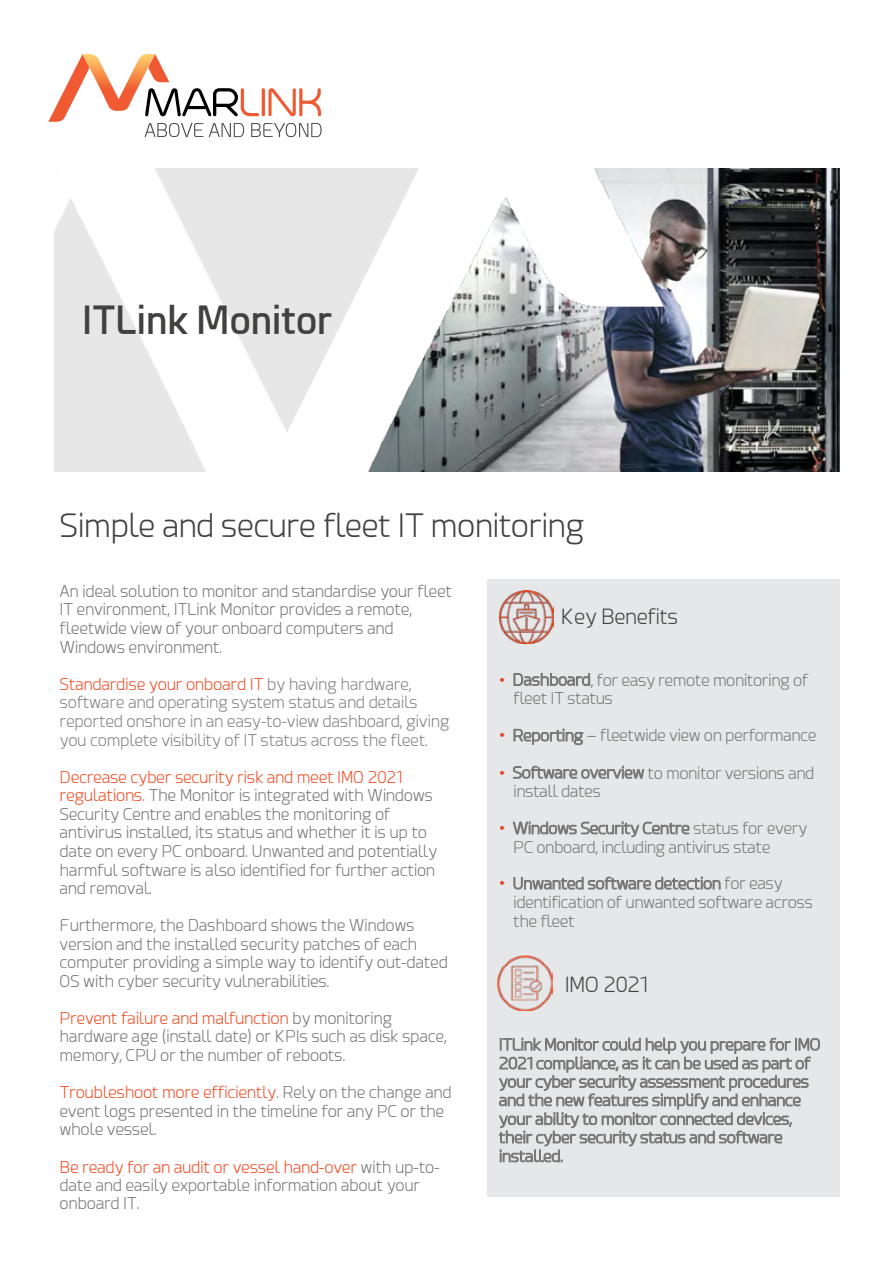
<style>
.page{position:relative;width:893px;height:1263px;background:#fff}
.page>*{position:absolute;margin:0;border:0;box-sizing:border-box;transform-origin:0 0}
.t1{font:600 38.4px "Esphimere";color:#414140}
.t2{font:300 31.8px "Esphimere";color:#414140}
.t3{font:300 20.7px "Esphimere";color:#414140}
.t4{font:300 16.05px/18.6px "Esphimere";letter-spacing:.005em;color:#777776}
.t5{font:300 16.05px/18.6px "Esphimere";letter-spacing:.005em;color:#808284}
.t6{font:300 15.75px/18.6px "Esphimere";letter-spacing:-.005em;color:#777776}
.s1{color:#f04c24}
.s2{color:#808284}
.s3{color:#de472b}
.s4{font-size:15.75px}
.s5{font-size:16.05px;color:#de472b}
.s6{font-size:16.05px}
</style>
<div class="page">
<div style="left:487px;top:579px;width:353px;height:618px;background:#e6e7e8"></div>
<img style="left:678px;top:168px;width:161px;height:303px">
<img style="left:54px;top:168px;width:624px;height:303px">
<img style="left:499px;top:590px;width:54px;height:54px">
<img style="left:498px;top:955px;width:55px;height:55px">
<svg style="left:48px;top:54px;width:274px;height:83px"></svg>
<h1 class="t1" style="left:82px;top:296px;width:251px">ITLink Monitor</h1>
<h2 class="t2" style="left:60px;top:508px;width:526px">Simple and secure fleet IT monitoring</h2>
<p class="t4" style="left:60px;top:582px;width:394px">An ideal solution to monitor and standardise your fleet IT environment, ITLink Monitor provides a remote, fleetwide view of your onboard computers and Windows environment.</p>
<p class="t5" style="left:60px;top:675px;width:391px"><span class="s1">Standardise your onboard IT</span> by having hardware, software and operating system status and details reported onshore in an easy-to-view dashboard, giving you complete visibility of IT status across the fleet.</p>
<p class="t4" style="left:60px;top:768px;width:379px"><span class="s1">Decrease cyber security risk and meet IMO 2021 regulations</span><span class="s2">.</span> The Monitor is integrated with Windows Security Centre and enables the monitoring of antivirus installed, its status and whether it is up to date on every PC onboard. Unwanted and potentially harmful software is also identified for further action and removal.</p>
<p class="t4" style="left:60px;top:916px;width:389px">Furthermore, the Dashboard shows the Windows version and the installed security patches of each computer providing a simple way to identify out-dated OS with cyber security vulnerabilities.</p>
<p class="t4" style="left:60px;top:1009px;width:389px"><span class="s1">Prevent failure and malfunction</span> by monitoring hardware age (install date) or KPIs such as disk space, memory, CPU or the number of reboots.</p>
<p class="t4" style="left:60px;top:1083px;width:393px"><span class="s1">Troubleshoot more efficiently</span><span class="s2">.</span> Rely on the change and event logs presented in the timeline for any PC or the whole vessel.</p>
<p class="t4" style="left:60px;top:1158px;width:381px"><span class="s1">Be ready for an audit or vessel hand-over</span> with up-to&shy;date and easily exportable information about your onboard IT.</p>
<p class="t3" style="left:561px;top:605px;width:118px">Key Benefits</p>
<p class="t4" style="left:514px;top:671px;width:296px;text-indent:-14px"><span class="s3">•</span> <span class="s4">Dashboard</span>, for easy remote monitoring of fleet IT status</p>
<p class="t4" style="left:499px;top:726px;width:319px"><span class="s3">•</span> <span class="s4">Reporting</span> – fleetwide view on performance</p>
<p class="t4" style="left:514px;top:764px;width:302px;text-indent:-15px"><span class="s3">•</span> <span class="s4">Software overview</span> to monitor versions and install dates</p>
<p class="t6" style="left:499px;top:819px;width:310px"><span class="s5">•</span> Windows Security Centre <span class="s6">status for every</span></p>
<p class="t4" style="left:513px;top:838px;width:258px">PC onboard, including antivirus state</p>
<p class="t6" style="left:499px;top:874px;width:285px"><span class="s5">•</span> Unwanted software detection <span class="s6">for easy</span></p>
<p class="t4" style="left:514px;top:893px;width:301px">identification of unwanted software across the fleet</p>
<p class="t3" style="left:565px;top:973px;width:84px">IMO 2021</p>
<p class="t6" style="left:499px;top:1035px;width:323px">ITLink Monitor could help you prepare for IMO 2021 compliance, as it can be used as part of your cyber security assessment procedures and the new features simplify and enhance your ability to monitor connected devices, their cyber security status and software installed.</p>
</div>
